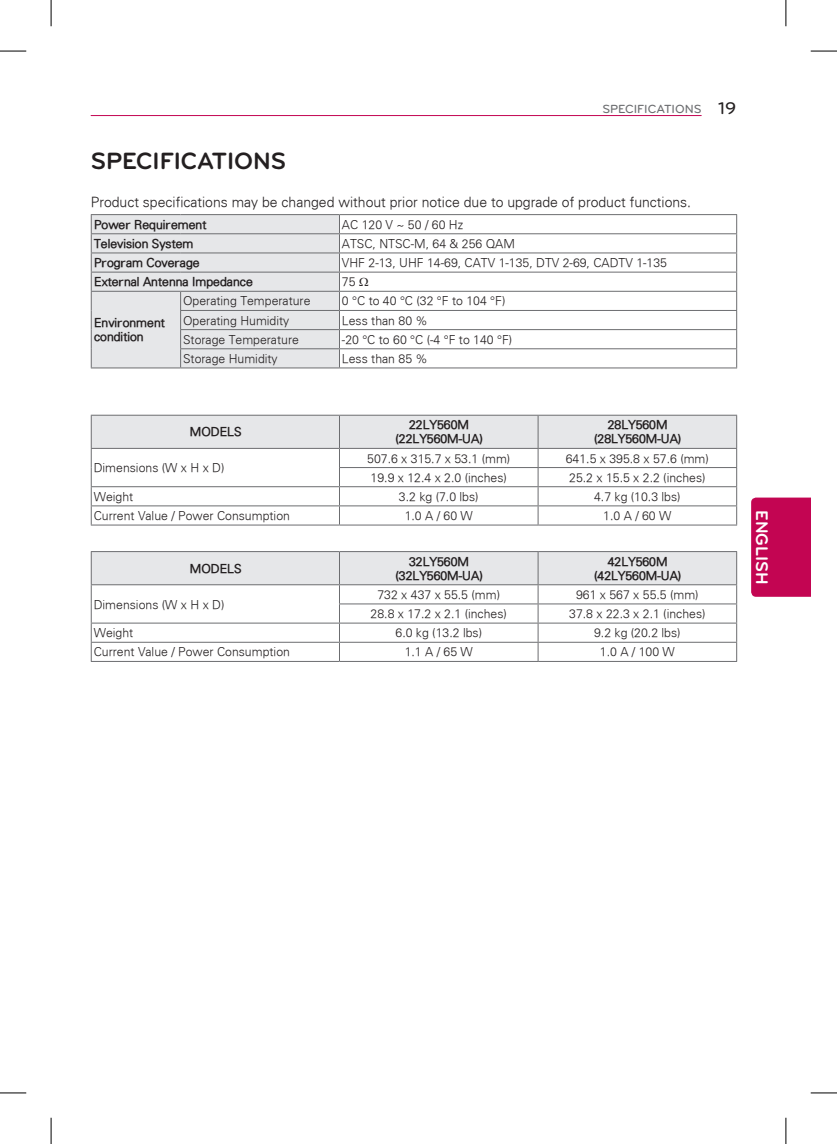
<style>
.page{position:relative;width:837px;height:1144px;background:#fff}
.page>*{position:absolute;margin:0;border:0;box-sizing:border-box;transform-origin:0 0}
.t1{font:700 24.5px "Bryant LG";color:#231f20}
.t2{font:700 17.5px "Bryant LG";color:#fff}
.t3{font:500 17.5px "Bryant LG";color:#231f20}
.t4{font:300 14px "Univers";color:#231f20}
.t5{font:300 12.25px "Univers";color:#231f20}
.t6{font:300 12.25px/14px "Univers";color:#231f20;text-align:center}
.t7{font:500 12.25px "Bryant LG";color:#6c6d70}
</style>
<div class="page">
<hr style="left:91px;top:115px;width:610px;height:1px;background:#c30552">
<div style="left:751px;top:498px;width:59px;height:99px;background:#c30552"></div>
<hr style="left:339px;top:214px;width:397px;height:1px;background:#6c6d70">
<hr style="left:339px;top:233px;width:397px;height:1px;background:#6c6d70">
<hr style="left:339px;top:252px;width:397px;height:1px;background:#6c6d70">
<hr style="left:339px;top:272px;width:397px;height:1px;background:#6c6d70">
<hr style="left:339px;top:291px;width:397px;height:1px;background:#6c6d70">
<hr style="left:339px;top:310px;width:397px;height:1px;background:#6c6d70">
<hr style="left:339px;top:329px;width:397px;height:1px;background:#6c6d70">
<hr style="left:339px;top:348px;width:397px;height:1px;background:#6c6d70">
<hr style="left:91px;top:214px;width:89px;height:1px;background:#6c6d70">
<hr style="left:180px;top:214px;width:159px;height:1px;background:#6c6d70">
<svg style="left:91px;top:215px;width:249px;height:153px;background:#dfe0e2"></svg>
<svg style="left:736px;top:215px;width:1px;height:152px"></svg>
<hr style="left:339px;top:367px;width:397px;height:1px;background:#6c6d70">
<hr style="left:339px;top:525px;width:199px;height:1px;background:#6c6d70">
<hr style="left:538px;top:525px;width:198px;height:1px;background:#6c6d70">
<svg style="left:91px;top:415px;width:646px;height:110px"></svg>
<hr style="left:91px;top:525px;width:248px;height:1px;background:#6c6d70">
<hr style="left:91px;top:551px;width:248px;height:1px;background:#6c6d70">
<hr style="left:538px;top:551px;width:198px;height:1px;background:#6c6d70">
<hr style="left:339px;top:551px;width:199px;height:1px;background:#6c6d70">
<hr style="left:339px;top:661px;width:199px;height:1px;background:#6c6d70">
<hr style="left:538px;top:661px;width:198px;height:1px;background:#6c6d70">
<hr style="left:91px;top:661px;width:248px;height:1px;background:#6c6d70">
<svg style="left:91px;top:552px;width:646px;height:109px"></svg>
<svg style="left:0;top:51px;width:26px;height:1px"></svg>
<svg style="left:810px;top:51px;width:26px;height:1px"></svg>
<svg style="left:0;top:1092px;width:26px;height:1px"></svg>
<svg style="left:810px;top:1092px;width:26px;height:1px"></svg>
<svg style="left:51px;top:0;width:1px;height:26px"></svg>
<svg style="left:51px;top:1118px;width:1px;height:26px"></svg>
<svg style="left:785px;top:0;width:1px;height:26px"></svg>
<svg style="left:785px;top:1118px;width:1px;height:26px"></svg>
<p class="t7" style="left:602px;top:101px;width:101px">SPECIFICATIONS</p>
<h1 class="t1" style="left:91px;top:145px;width:197px">SPECIFICATIONS</h1>
<p class="t4" style="left:91px;top:193px;width:601px">Product specifications may be changed without prior notice due to upgrade of product functions.</p>
<p class="t6" style="left:94px;top:217px;width:114px">Power Requirement</p>
<p class="t5" style="left:342px;top:217px;width:123px">AC 120 V ~ 50 / 60 Hz</p>
<p class="t6" style="left:94px;top:236px;width:101px">Television System</p>
<p class="t5" style="left:342px;top:236px;width:174px">ATSC, NTSC-M, 64 &amp; 256 QAM</p>
<p class="t6" style="left:94px;top:255px;width:107px">Program Coverage</p>
<p class="t5" style="left:342px;top:255px;width:326px">VHF 2-13, UHF 14-69, CATV 1-135, DTV 2-69, CADTV 1-135</p>
<p class="t6" style="left:94px;top:275px;width:160px">External Antenna Impedance</p>
<p class="t5" style="left:342px;top:275px;width:15px">75</p>
<p class="t6" style="left:94px;top:316px;width:72px;text-align:left">Environment condition</p>
<p class="t5" style="left:183px;top:294px;width:129px">Operating Temperature</p>
<p class="t5" style="left:342px;top:294px;width:165px">0 °C to 40 °C (32 °F to 104 °F)</p>
<p class="t5" style="left:183px;top:313px;width:108px">Operating Humidity</p>
<p class="t5" style="left:342px;top:313px;width:87px">Less than 80 %</p>
<p class="t5" style="left:183px;top:332px;width:117px">Storage Temperature</p>
<p class="t5" style="left:342px;top:332px;width:172px">-20 °C to 60 °C (-4 °F to 140 °F)</p>
<p class="t5" style="left:183px;top:351px;width:96px">Storage Humidity</p>
<p class="t5" style="left:342px;top:351px;width:87px">Less than 85 %</p>
<h2 class="t3" style="left:718px;top:97px;width:19px">19</h2>
<p class="t6" style="left:189px;top:425px;width:53px">MODELS</p>
<p class="t6" style="left:395px;top:418px;width:89px">22LY560M (22LY560M-UA)</p>
<p class="t6" style="left:593px;top:418px;width:89px">28LY560M (28LY560M-UA)</p>
<p class="t5" style="left:94px;top:460px;width:132px">Dimensions (W x H x D)</p>
<p class="t5" style="left:367px;top:451px;width:145px">507.6 x 315.7 x 53.1 (mm)</p>
<p class="t5" style="left:565px;top:451px;width:145px">641.5 x 395.8 x 57.6 (mm)</p>
<p class="t5" style="left:370px;top:470px;width:138px">19.9 x 12.4 x 2.0 (inches)</p>
<p class="t5" style="left:569px;top:470px;width:138px">25.2 x 15.5 x 2.2 (inches)</p>
<p class="t5" style="left:94px;top:489px;width:41px">Weight</p>
<p class="t5" style="left:399px;top:489px;width:81px">3.2 kg (7.0 lbs)</p>
<p class="t5" style="left:594px;top:489px;width:88px">4.7 kg (10.3 lbs)</p>
<p class="t5" style="left:94px;top:508px;width:198px">Current Value / Power Consumption</p>
<p class="t5" style="left:404px;top:508px;width:70px">1.0 A / 60 W</p>
<p class="t5" style="left:603px;top:508px;width:70px">1.0 A / 60 W</p>
<p class="t6" style="left:189px;top:561px;width:53px">MODELS</p>
<p class="t6" style="left:395px;top:554px;width:89px">32LY560M (32LY560M-UA)</p>
<p class="t6" style="left:593px;top:554px;width:89px">42LY560M (42LY560M-UA)</p>
<p class="t5" style="left:94px;top:597px;width:132px">Dimensions (W x H x D)</p>
<p class="t5" style="left:377px;top:587px;width:124px">732 x 437 x 55.5 (mm)</p>
<p class="t5" style="left:576px;top:587px;width:124px">961 x 567 x 55.5 (mm)</p>
<p class="t5" style="left:370px;top:606px;width:138px">28.8 x 17.2 x 2.1 (inches)</p>
<p class="t5" style="left:569px;top:606px;width:138px">37.8 x 22.3 x 2.1 (inches)</p>
<p class="t5" style="left:94px;top:626px;width:41px">Weight</p>
<p class="t5" style="left:395px;top:626px;width:88px">6.0 kg (13.2 lbs)</p>
<p class="t5" style="left:594px;top:626px;width:88px">9.2 kg (20.2 lbs)</p>
<p class="t5" style="left:94px;top:645px;width:198px">Current Value / Power Consumption</p>
<p class="t5" style="left:404px;top:645px;width:70px">1.1 A / 65 W</p>
<p class="t5" style="left:599px;top:645px;width:76px">1.0 A / 100 W</p>
<h2 class="t2" style="left:772px;top:510px;width:76px;rotate:90deg">ENGLISH</h2>
</div>
